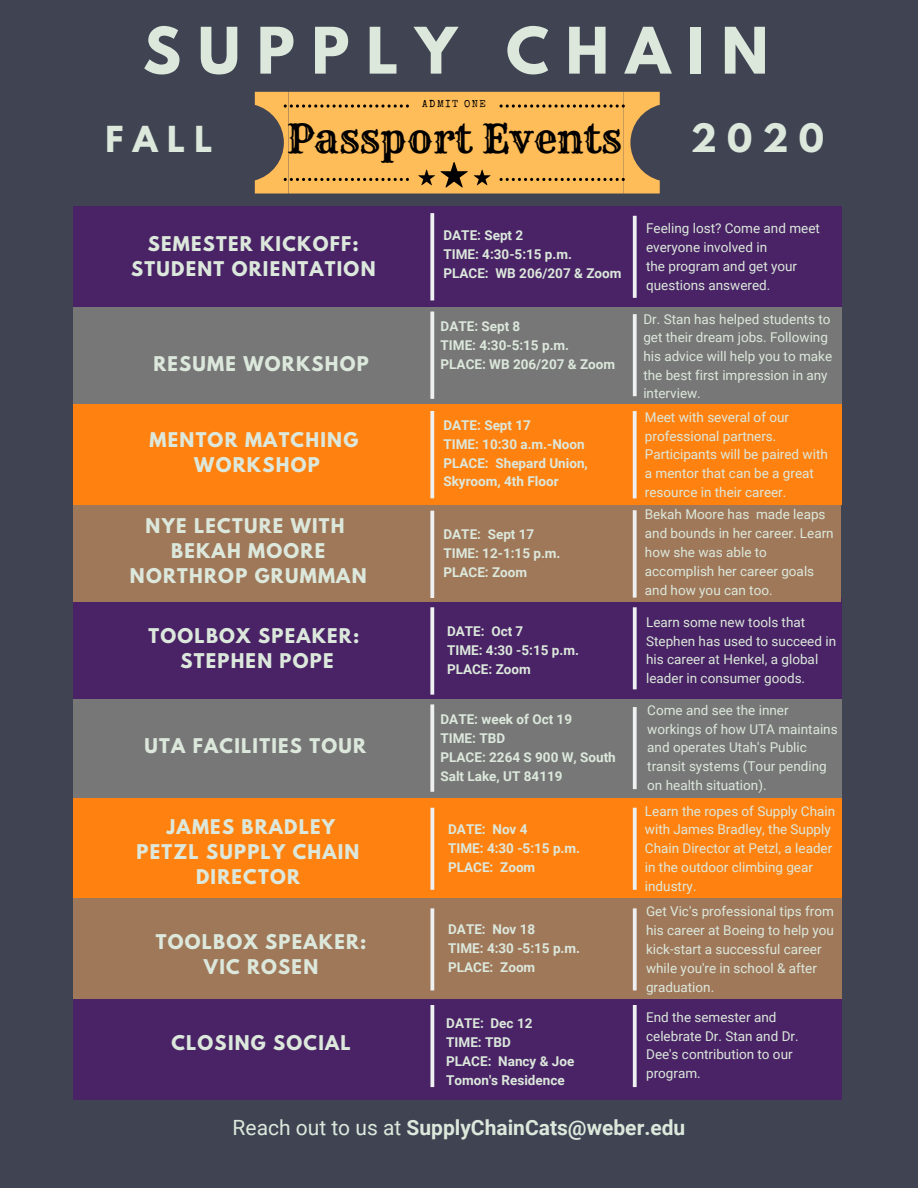
<style>
.page{position:relative;width:918px;height:1188px;background:#404352}
.page>*{position:absolute;margin:0;border:0;box-sizing:border-box;transform-origin:0 0}
.t1{font:700 56.85px "League Spartan";letter-spacing:.295em;color:#dce8dc}
.t2{font:39.6px "Rye";color:#000}
.t3{font:700 34.65px "League Spartan";color:#dce8dc}
.t4{font:700 31.8px "League Spartan";color:#dce8dc}
.t5{font:700 21px "Roboto";color:#dce8dc}
.t6{font:700 18px/24.9px "League Spartan";letter-spacing:.07em;color:#dce8dc;text-align:center}
.t7{font:13.5px/18.9px "Roboto";color:#dce8dc}
.t8{font:700 13.5px/19px "Roboto";color:#dce8dc}
.t9{font:10.05px "Special Elite";letter-spacing:.15em;color:#000}
.s1{font-weight:400}
</style>
<div class="page">
<div style="left:73px;top:305px;width:768px;height:101px;background:#777"></div>
<div style="left:73px;top:206px;width:768px;height:101px;background:#492365"></div>
<div style="left:73px;top:698px;width:768px;height:110px;background:#777"></div>
<div style="left:73px;top:598px;width:768px;height:101px;background:#492365"></div>
<div style="left:73px;top:500px;width:768px;height:102px;background:#9f785a"></div>
<div style="left:73px;top:404px;width:768px;height:101px;background:#ff8210"></div>
<svg style="left:633px;top:314px;width:4px;height:82px"></svg>
<svg style="left:633px;top:216px;width:4px;height:82px"></svg>
<svg style="left:633px;top:411px;width:4px;height:87px"></svg>
<svg style="left:255px;top:92px;width:405px;height:102px;background:#e8ad56"></svg>
<svg style="left:633px;top:607px;width:4px;height:82px"></svg>
<div style="left:73px;top:798px;width:768px;height:101px;background:#ff8210"></div>
<svg style="left:633px;top:707px;width:4px;height:82px"></svg>
<div style="left:73px;top:999px;width:768px;height:101px;background:#492365"></div>
<div style="left:73px;top:898px;width:768px;height:101px;background:#9f785a"></div>
<svg style="left:633px;top:510px;width:4px;height:88px"></svg>
<svg style="left:633px;top:808px;width:4px;height:82px"></svg>
<svg style="left:633px;top:1005px;width:4px;height:82px"></svg>
<svg style="left:430px;top:411px;width:4px;height:87px"></svg>
<svg style="left:430px;top:311px;width:4px;height:88px"></svg>
<svg style="left:430px;top:213px;width:4px;height:87px"></svg>
<svg style="left:430px;top:511px;width:4px;height:87px"></svg>
<svg style="left:430px;top:704px;width:4px;height:88px"></svg>
<svg style="left:430px;top:808px;width:4px;height:82px"></svg>
<svg style="left:430px;top:908px;width:4px;height:82px"></svg>
<svg style="left:430px;top:1005px;width:4px;height:82px"></svg>
<svg style="left:633px;top:908px;width:4px;height:82px"></svg>
<svg style="left:430px;top:607px;width:4px;height:88px"></svg>
<h1 class="t1" style="left:143px;top:22px;width:627px">SUPPLY CHAIN</h1>
<p class="t9" style="left:422px;top:99px;width:65px">ADMIT ONE</p>
<h2 class="t2" style="left:287px;top:114px;width:336px">Passport Events</h2>
<h3 class="t4" style="left:106px;top:123px;width:109px">FALL</h3>
<h3 class="t3" style="left:691px;top:121px;width:135px">2020</h3>
<h3 class="t6" style="left:131px;top:234px;width:246px">SEMESTER KICKOFF:<br>STUDENT ORIENTATION</h3>
<h3 class="t6" style="left:153px;top:353px;width:217px">RESUME WORKSHOP</h3>
<h3 class="t6" style="left:150px;top:429px;width:210px">MENTOR MATCHING<br>WORKSHOP</h3>
<p class="t8" style="left:443px;top:226px;width:180px">DATE: Sept 2<br>TIME: 4:30-5:15 p.m.<br>PLACE: WB 206/207 &amp; Zoom</p>
<p class="t8" style="left:441px;top:317px;width:176px">DATE: Sept 8<br>TIME: 4:30-5:15 p.m.<br>PLACE: WB 206/207 &amp; Zoom</p>
<p class="t8" style="left:443px;top:416px;width:146px">DATE: Sept 17<br>TIME: 10:30 a.m.-Noon<br>PLACE: Shepard Union,<br>Skyroom, 4th Floor</p>
<h3 class="t6" style="left:130px;top:516px;width:238px">NYE LECTURE WITH<br>BEKAH MOORE<br>NORTHROP GRUMMAN</h3>
<p class="t8" style="left:443px;top:525px;width:119px">DATE: Sept 17<br>TIME: 12-1:15 p.m.<br>PLACE: Zoom</p>
<h3 class="t6" style="left:149px;top:626px;width:212px">TOOLBOX SPEAKER:<br>STEPHEN POPE</h3>
<h3 class="t6" style="left:145px;top:735px;width:223px">UTA FACILITIES TOUR</h3>
<h3 class="t6" style="left:136px;top:816px;width:225px">JAMES BRADLEY<br>PETZL SUPPLY CHAIN<br>DIRECTOR</h3>
<h3 class="t6" style="left:156px;top:932px;width:212px">TOOLBOX SPEAKER:<br>VIC ROSEN</h3>
<h3 class="t6" style="left:171px;top:1033px;width:181px">CLOSING SOCIAL</h3>
<p class="t8" style="left:447px;top:622px;width:134px">DATE: Oct 7<br>TIME: 4:30 -5:15 p.m.<br>PLACE: Zoom</p>
<p class="t8" style="left:441px;top:710px;width:177px">DATE: week of Oct 19<br>TIME: TBD<br>PLACE: 2264 S 900 W, South<br>Salt Lake, UT 84119</p>
<p class="t8" style="left:448px;top:820px;width:134px">DATE: Nov 4<br>TIME: 4:30 -5:15 p.m.<br>PLACE: Zoom</p>
<p class="t8" style="left:448px;top:920px;width:134px">DATE: Nov 18<br>TIME: 4:30 -5:15 p.m.<br>PLACE: Zoom</p>
<p class="t8" style="left:446px;top:1014px;width:130px">DATE: Dec 12<br>TIME: TBD<br>PLACE: Nancy &amp; Joe<br>Tomon's Residence</p>
<p class="t7" style="left:646px;top:219px;width:175px">Feeling lost? Come and meet everyone involved in<br>the program and get your questions answered.</p>
<p class="t7" style="left:643px;top:310px;width:190px">Dr. Stan has helped students to get their dream jobs. Following his advice will help you to make the best first impression in any interview.</p>
<p class="t7" style="left:645px;top:408px;width:184px">Meet with several of our professional partners.<br>Participants will be paired with a mentor that can be a great resource in their career.</p>
<p class="t7" style="left:645px;top:505px;width:190px">Bekah Moore has made leaps and bounds in her career. Learn how she was able to accomplish her career goals and how you can too.</p>
<p class="t7" style="left:646px;top:613px;width:191px">Learn some new tools that<br>Stephen has used to succeed in his career at Henkel, a global leader in consumer goods.</p>
<p class="t7" style="left:647px;top:701px;width:192px">Come and see the inner workings of how UTA maintains and operates Utah's Public transit systems (Tour pending on health situation).</p>
<p class="t7" style="left:645px;top:802px;width:192px">Learn the ropes of Supply Chain with James Bradley, the Supply<br>Chain Director at Petzl, a leader in the outdoor climbing gear industry.</p>
<p class="t7" style="left:646px;top:902px;width:189px">Get Vic's professional tips from his career at Boeing to help you kick-start a successful career while you're in school &amp; after graduation.</p>
<p class="t7" style="left:646px;top:1008px;width:154px">End the semester and celebrate Dr. Stan and Dr.<br>Dee's contribution to our program.</p>
<h3 class="t5" style="left:233px;top:1115px;width:454px"><span class="s1">Reach out to us at</span> SupplyChainCats@weber.edu</h3>
</div>
